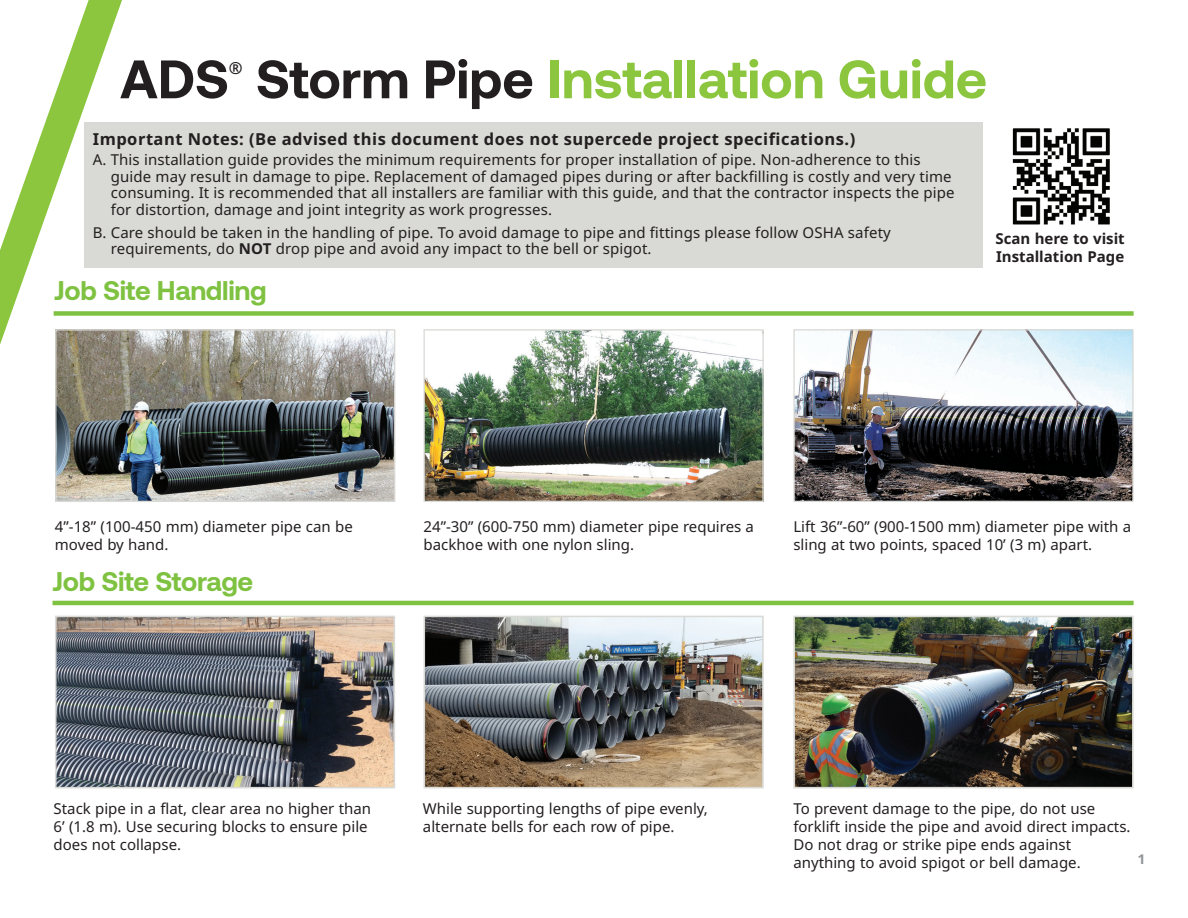
<style>
.page{position:relative;width:1188px;height:918px;background:#fff}
.page>*{position:absolute;margin:0;border:0;box-sizing:border-box;transform-origin:0 0}
.t1{font:700 54px "Aeonik";color:#8bc63e}
.t2{font:700 54px "Aeonik";color:#231f20}
.t3{font:700 27px "Aeonik";letter-spacing:-.01em;color:#7fc241}
.t4{font:700 16.65px "Noto Sans";color:#231f20}
.t5{font:700 16.5px "Noto Sans";letter-spacing:.03em;color:#231f20}
.t6{font:15px/18px "Noto Sans";letter-spacing:.01em;color:#231f20}
.t7{font:700 15px/18px "Noto Sans";color:#231f20}
.t8{font:700 13.5px "Noto Sans";color:#939598;scale:1.05 1}
.s1{color:#231f20}
.s2{font-weight:700}
</style>
<div class="page">
<div style="left:84px;top:122px;width:898px;height:145px;background:#d9d9d5"></div>
<div style="left:54px;top:311px;width:1080px;height:5px;background:#7fc241"></div>
<hr style="left:53px;top:601px;width:1081px;height:4px;background:#7fc241">
<img style="left:196px;top:331px;width:197px;height:169px">
<img style="left:426px;top:331px;width:336px;height:169px">
<div style="left:424px;top:329px;width:340px;height:173px;border:1px solid #d9d9d5"></div>
<img style="left:795px;top:331px;width:337px;height:169px">
<div style="left:793px;top:329px;width:341px;height:173px;border:1px solid #d9d9d5"></div>
<img style="left:58px;top:619px;width:334px;height:166px">
<div style="left:55px;top:616px;width:340px;height:172px;border:2px solid #d9d9d5"></div>
<img style="left:427px;top:619px;width:334px;height:166px">
<div style="left:424px;top:616px;width:340px;height:172px;border:2px solid #d9d9d5"></div>
<img style="left:796px;top:619px;width:335px;height:166px">
<div style="left:793px;top:616px;width:341px;height:172px;border:2px solid #d9d9d5"></div>
<svg style="left:0;top:0;width:196px;height:502px"></svg>
<img style="left:1012px;top:128px;width:98px;height:97px">
<h1 class="t2" style="left:120px;top:48px;width:110px">ADS</h1>
<p class="t4" style="left:229px;top:56px;width:15px">®</p>
<h1 class="t1" style="left:256px;top:48px;width:733px"><span class="s1">Storm Pipe</span> Installation Guide</h1>
<p class="t5" style="left:93px;top:127px;width:764px">Important Notes: (Be advised this document does not supercede project specifications.)</p>
<p class="t6" style="left:111px;top:152px;width:845px;line-height:16.5px;text-indent:-18px">A. This installation guide provides the minimum requirements for proper installation of pipe. Non-adherence to this guide may result in damage to pipe. Replacement of damaged pipes during or after backfilling is costly and very time consuming. It is recommended that all installers are familiar with this guide, and that the contractor inspects the pipe for distortion, damage and joint integrity as work progresses.</p>
<p class="t6" style="left:111px;top:224px;width:782px;line-height:16.5px;text-indent:-18px">B. Care should be taken in the handling of pipe. To avoid damage to pipe and fittings please follow OSHA safety requirements, do <span class="s2">NOT</span> drop pipe and avoid any impact to the bell or spigot.</p>
<h2 class="t3" style="left:54px;top:275px;width:214px">Job Site Handling</h2>
<p class="t7" style="left:996px;top:230px;width:131px">Scan here to visit<br>Installation Page</p>
<p class="t6" style="left:55px;top:518px;width:299px">4”-18” (100-450 mm) diameter pipe can be moved by hand.</p>
<p class="t6" style="left:424px;top:518px;width:332px">24”-30” (600-750 mm) diameter pipe requires a backhoe with one nylon sling.</p>
<h2 class="t3" style="left:53px;top:566px;width:202px">Job Site Storage</h2>
<p class="t6" style="left:793px;top:518px;width:339px">Lift 36”-60” (900-1500 mm) diameter pipe with a sling at two points, spaced 10’ (3 m) apart.</p>
<p class="t6" style="left:54px;top:800px;width:319px">Stack pipe in a flat, clear area no higher than<br>6’ (1.8 m). Use securing blocks to ensure pile does not collapse.</p>
<p class="t6" style="left:423px;top:800px;width:286px">While supporting lengths of pipe evenly, alternate bells for each row of pipe.</p>
<p class="t6" style="left:793px;top:800px;width:339px">To prevent damage to the pipe, do not use forklift inside the pipe and avoid direct impacts.<br>Do not drag or strike pipe ends against anything to avoid spigot or bell damage.</p>
<p class="t8" style="left:1137px;top:850px;width:9px">1</p>
</div>
